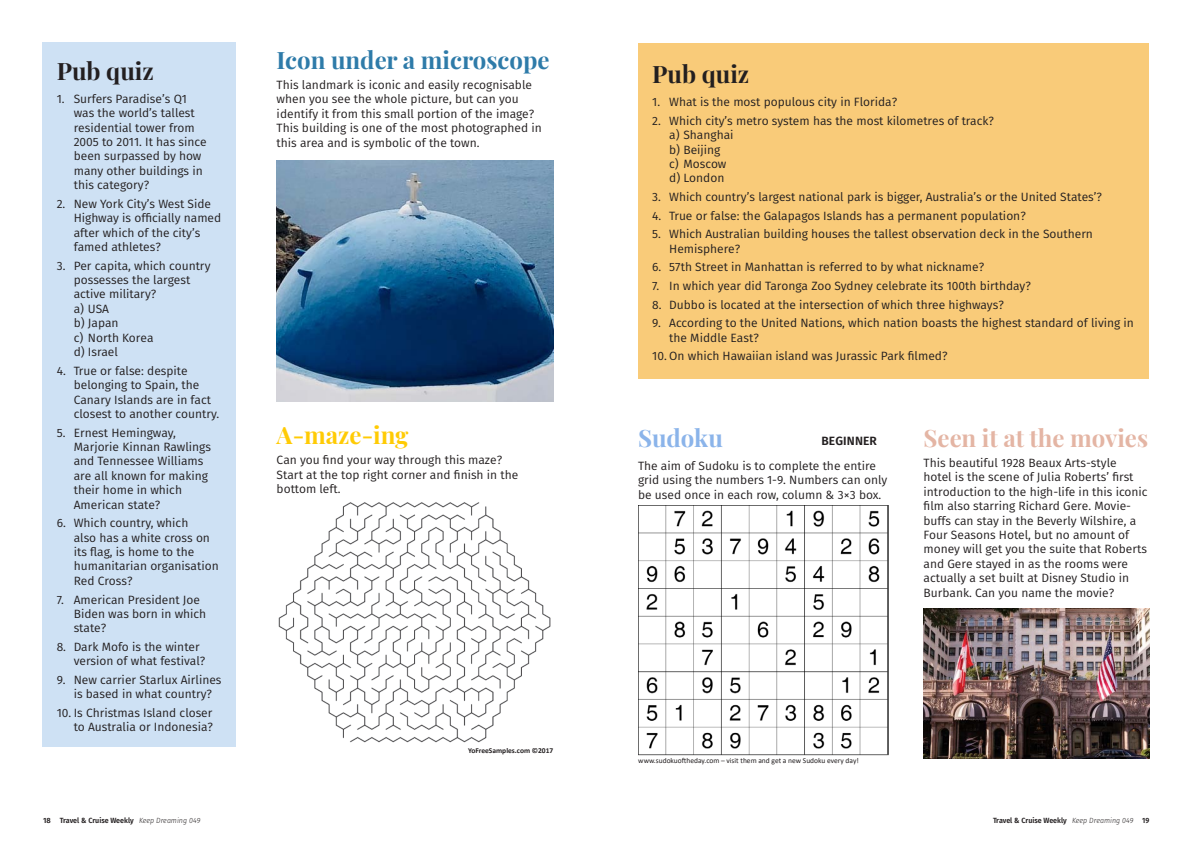
<style>
.page{position:relative;width:1191px;height:842px;background:#fff}
.page>*{position:absolute;margin:0;border:0;box-sizing:border-box;transform-origin:0 0}
.TD_lead_story_headli{font:700 24px "Playfair Display";color:#2e7ba9}
.TD_lead_story_headli-2{font:700 24px "Playfair Display";color:#e4b5a4}
.TCW_mini_head{font:700 24px "Playfair Display";color:#231f20}
.TD_lead_story_headli-3{font:700 24px "Playfair Display";color:#ffcb04}
.TCW_mini_head-2{font:700 24px "Playfair Display";color:#8bb4ea}
.TCW_body{font:12px/14.4px "Fira Sans";color:#231f20}
.TCW_body-2{font:600 12px "Fira Sans";letter-spacing:.01em;color:#231f20}
.TD_subsequent_paragr{font:7.5px "Calibri";color:#231f20}
.t1{font:600 7.5px "Fira Sans";color:#231f20}
.t2{font:600 7.5px "Fira Sans";color:#231f20;scale:.95 1}
.TD_subsequent_paragr-2{font:700 7.5px "Calibri";color:#231f20}
.s1{font-weight:300;font-style:italic}
</style>
<div class="page">
<div style="left:43px;top:43px;width:193px;height:704px;background:#cee1f4"></div>
<div style="left:638px;top:43px;width:510px;height:336px;background:#f9cb79"></div>
<img style="left:278px;top:502px;width:273px;height:241px">
<img style="left:277px;top:160px;width:276px;height:242px">
<img style="left:638px;top:505px;width:251px;height:251px">
<img style="left:923px;top:609px;width:226px;height:149px">
<p class="TCW_mini_head" style="left:57px;top:52px;width:99px">Pub quiz</p>
<p class="TCW_body" style="left:74px;top:91px;width:134px;text-indent:-17px">1. Surfers Paradise’s Q1 was the world’s tallest residential tower from<br>2005 to 2011. It has since been surpassed by how many other buildings in this category?</p>
<p class="TCW_body" style="left:74px;top:196px;width:149px;text-indent:-17px">2. New York City’s West Side<br>Highway is officially named after which of the city’s famed athletes?</p>
<p class="TCW_body" style="left:74px;top:258px;width:138px;text-indent:-17px">3. Per capita, which country possesses the largest active military?</p>
<p class="TCW_body" style="left:74px;top:301px;width:37px">a) USA</p>
<p class="TCW_body" style="left:74px;top:316px;width:46px">b) Japan</p>
<p class="TCW_body" style="left:74px;top:330px;width:81px">c) North Korea</p>
<p class="TCW_body" style="left:74px;top:344px;width:46px">d) Israel</p>
<p class="TCW_body" style="left:74px;top:363px;width:147px;text-indent:-17px">4. True or false: despite belonging to Spain, the<br>Canary Islands are in fact closest to another country.</p>
<p class="TCW_body" style="left:74px;top:425px;width:139px;text-indent:-17px">5. Ernest Hemingway,<br>Marjorie Kinnan Rawlings and Tennessee Williams are all known for making their home in which<br>American state?</p>
<p class="TCW_body" style="left:74px;top:516px;width:146px;text-indent:-17px">6. Which country, which<br>also has a white cross on its flag, is home to the humanitarian organisation<br>Red Cross?</p>
<p class="TCW_body" style="left:74px;top:592px;width:134px;text-indent:-17px">7. American President Joe<br>Biden was born in which state?</p>
<p class="TCW_body" style="left:74px;top:639px;width:133px;text-indent:-17px">8. Dark Mofo is the winter version of what festival?</p>
<p class="TCW_body" style="left:74px;top:672px;width:149px;text-indent:-17px">9. New carrier Starlux Airlines is based in what country?</p>
<p class="TCW_body" style="left:57px;top:705px;width:158px;text-align:right">10. Is Christmas Island closer to Australia or Indonesia?</p>
<p class="TD_lead_story_headli" style="left:277px;top:41px;width:274px">Icon under a microscope</p>
<p class="TCW_body" style="left:277px;top:77px;width:259px">This landmark is iconic and easily recognisable when you see the whole picture, but can you identify it from this small portion of the image?</p>
<p class="TCW_body" style="left:277px;top:121px;width:267px">This building is one of the most photographed in this area and is symbolic of the town.</p>
<p class="TD_lead_story_headli-3" style="left:277px;top:416px;width:133px">A-maze-ing</p>
<p class="TCW_body" style="left:277px;top:453px;width:227px">Can you find your way through this maze?</p>
<p class="TCW_body" style="left:277px;top:467px;width:243px">Start at the top right corner and finish in the bottom left.</p>
<p class="TD_subsequent_paragr-2" style="left:468px;top:746px;width:87px">YoFreeSamples.com ©2017</p>
<p class="TCW_mini_head" style="left:652px;top:55px;width:99px">Pub quiz</p>
<p class="TCW_body" style="left:652px;top:94px;width:246px">1. What is the most populous city in Florida?</p>
<p class="TCW_body" style="left:652px;top:113px;width:343px">2. Which city’s metro system has the most kilometres of track?</p>
<p class="TCW_body" style="left:669px;top:127px;width:66px">a) Shanghai</p>
<p class="TCW_body" style="left:669px;top:142px;width:53px">b) Beijing</p>
<p class="TCW_body" style="left:669px;top:156px;width:59px">c) Moscow</p>
<p class="TCW_body" style="left:669px;top:171px;width:57px">d) London</p>
<p class="TCW_body" style="left:652px;top:189px;width:451px">3. Which country’s largest national park is bigger, Australia’s or the United States’?</p>
<p class="TCW_body" style="left:652px;top:208px;width:375px">4. True or false: the Galapagos Islands has a permanent population?</p>
<p class="TCW_body" style="left:669px;top:227px;width:425px;text-indent:-17px">5. Which Australian building houses the tallest observation deck in the Southern<br>Hemisphere?</p>
<p class="TCW_body" style="left:652px;top:260px;width:333px">6. 57th Street in Manhattan is referred to by what nickname?</p>
<p class="TCW_body" style="left:652px;top:278px;width:380px">7. In which year did Taronga Zoo Sydney celebrate its 100th birthday?</p>
<p class="TCW_body" style="left:652px;top:297px;width:353px">8. Dubbo is located at the intersection of which three highways?</p>
<p class="TCW_body" style="left:669px;top:316px;width:466px;text-indent:-17px">9. According to the United Nations, which nation boasts the highest standard of living in the Middle East?</p>
<p class="TCW_body" style="left:652px;top:349px;width:297px">10. On which Hawaiian island was Jurassic Park filmed?</p>
<p class="TCW_mini_head-2" style="left:638px;top:419px;width:86px">Sudoku</p>
<p class="TCW_body" style="left:638px;top:458px;width:251px">The aim of Sudoku is to complete the entire grid using the numbers 1-9. Numbers can only be used once in each row, column &amp; 3×3 box.</p>
<p class="TCW_body-2" style="left:821px;top:430px;width:57px">BEGINNER</p>
<p class="TD_lead_story_headli-2" style="left:923px;top:419px;width:226px">Seen it at the movies</p>
<p class="TCW_body" style="left:923px;top:455px;width:226px">This beautiful 1928 Beaux Arts-style hotel is the scene of Julia Roberts’ first introduction to the high-life in this iconic film also starring Richard Gere. Movie&shy;buffs can stay in the Beverly Wilshire, a Four Seasons Hotel, but no amount of money will get you the suite that Roberts and Gere stayed in as the rooms were actually a set built at Disney Studio in Burbank. Can you name the movie?</p>
<p class="TD_subsequent_paragr" style="left:638px;top:756px;width:222px">www.sudokuoftheday.com – visit them and get a new Sudoku every day!</p>
<p class="t1" style="left:43px;top:814px;width:159px">18 Travel &amp; Cruise Weekly <span class="s1">Keep Dreaming 049</span></p>
<p class="t2" style="left:993px;top:814px;width:166px">Travel &amp; Cruise Weekly <span class="s1">Keep Dreaming 049</span> 19</p>
</div>
